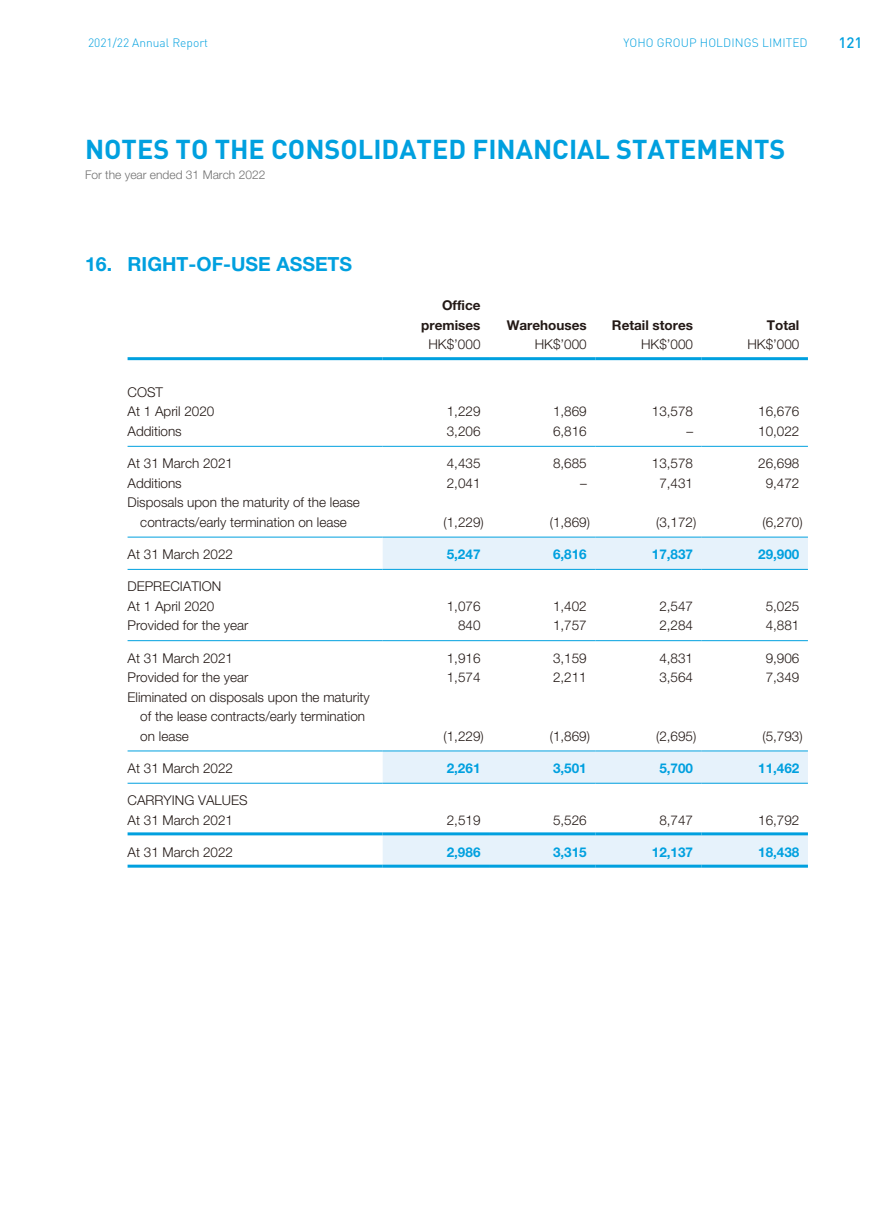
<style>
.page{position:relative;width:893px;height:1212px;background:#fff}
.page>*{position:absolute;margin:0;border:0;box-sizing:border-box;transform-origin:0 0}
.t1{font:700 27px "DIN";color:#00a0df}
.t2{font:700 19.5px "Helvetica Neue LT Std";color:#00a0df}
.t3{font:500 15px "DIN Pro";color:#00a0df}
.t4{font:300 13.5px/19.5px "Helvetica Neue LT Std";color:#231916}
.t5{font:700 13.5px "Helvetica Neue LT Std";color:#00a0df}
.t6{font:700 13.5px/19.5px "Helvetica Neue LT Std";color:#231916;text-align:right}
.t7{font:300 12px "DIN Pro";letter-spacing:.01em;color:#00a0df}
.t8{font:300 12px "Helvetica Neue LT Std";color:#717171}
</style>
<div class="page">
<svg style="left:383px;top:538px;width:425px;height:327px"></svg>
<hr style="left:128px;top:357px;width:255px;height:3px;background:#00a0df">
<hr style="left:383px;top:357px;width:106px;height:3px;background:#00a0df">
<hr style="left:489px;top:357px;width:106px;height:3px;background:#00a0df">
<hr style="left:595px;top:357px;width:107px;height:3px;background:#00a0df">
<hr style="left:702px;top:357px;width:106px;height:3px;background:#00a0df">
<hr style="left:128px;top:446px;width:255px;height:1px;background:#00a0df">
<hr style="left:383px;top:446px;width:106px;height:1px;background:#00a0df">
<hr style="left:489px;top:446px;width:106px;height:1px;background:#00a0df">
<hr style="left:595px;top:446px;width:107px;height:1px;background:#00a0df">
<hr style="left:702px;top:446px;width:106px;height:1px;background:#00a0df">
<hr style="left:128px;top:537px;width:255px;height:1px;background:#00a0df">
<hr style="left:383px;top:537px;width:106px;height:1px;background:#00a0df">
<hr style="left:489px;top:537px;width:106px;height:1px;background:#00a0df">
<hr style="left:595px;top:537px;width:107px;height:1px;background:#00a0df">
<hr style="left:702px;top:537px;width:106px;height:1px;background:#00a0df">
<hr style="left:128px;top:569px;width:255px;height:1px;background:#00a0df">
<hr style="left:383px;top:569px;width:106px;height:1px;background:#00a0df">
<hr style="left:489px;top:569px;width:106px;height:1px;background:#00a0df">
<hr style="left:595px;top:569px;width:107px;height:1px;background:#00a0df">
<hr style="left:702px;top:569px;width:106px;height:1px;background:#00a0df">
<hr style="left:128px;top:640px;width:255px;height:1px;background:#00a0df">
<hr style="left:383px;top:640px;width:106px;height:1px;background:#00a0df">
<hr style="left:489px;top:640px;width:106px;height:1px;background:#00a0df">
<hr style="left:595px;top:640px;width:107px;height:1px;background:#00a0df">
<hr style="left:702px;top:640px;width:106px;height:1px;background:#00a0df">
<hr style="left:128px;top:750px;width:255px;height:1px;background:#00a0df">
<hr style="left:383px;top:750px;width:106px;height:1px;background:#00a0df">
<hr style="left:489px;top:750px;width:106px;height:1px;background:#00a0df">
<hr style="left:595px;top:750px;width:107px;height:1px;background:#00a0df">
<hr style="left:702px;top:750px;width:106px;height:1px;background:#00a0df">
<hr style="left:128px;top:783px;width:255px;height:1px;background:#00a0df">
<hr style="left:383px;top:783px;width:106px;height:1px;background:#00a0df">
<hr style="left:489px;top:783px;width:106px;height:1px;background:#00a0df">
<hr style="left:595px;top:783px;width:107px;height:1px;background:#00a0df">
<hr style="left:702px;top:783px;width:106px;height:1px;background:#00a0df">
<hr style="left:128px;top:832px;width:255px;height:3px;background:#00a0df">
<hr style="left:383px;top:832px;width:106px;height:3px;background:#00a0df">
<hr style="left:489px;top:832px;width:106px;height:3px;background:#00a0df">
<hr style="left:595px;top:832px;width:107px;height:3px;background:#00a0df">
<hr style="left:702px;top:832px;width:106px;height:3px;background:#00a0df">
<hr style="left:128px;top:865px;width:255px;height:3px;background:#00a0df">
<hr style="left:383px;top:865px;width:106px;height:3px;background:#00a0df">
<hr style="left:489px;top:865px;width:106px;height:3px;background:#00a0df">
<hr style="left:595px;top:865px;width:107px;height:3px;background:#00a0df">
<hr style="left:702px;top:865px;width:106px;height:3px;background:#00a0df">
<p class="t7" style="left:88px;top:38px;width:122px">2021/22 Annual Report</p>
<p class="t7" style="left:623px;top:38px;width:186px">YOHO GROUP HOLDINGS LIMITED</p>
<p class="t3" style="left:838px;top:37px;width:25px">121</p>
<h1 class="t1" style="left:85px;top:140px;width:702px">NOTES TO THE CONSOLIDATED FINANCIAL STATEMENTS</h1>
<p class="t8" style="left:85px;top:170px;width:182px">For the year ended 31 March 2022</p>
<h2 class="t2" style="left:85px;top:257px;width:269px">16. RIGHT-OF-USE ASSETS</h2>
<p class="t4" style="left:128px;top:384px;width:88px">COST<br>At 1 April 2020</p>
<p class="t6" style="left:421px;top:297px;width:61px">Office premises</p>
<p class="t6" style="left:507px;top:317px;width:82px">Warehouses</p>
<p class="t6" style="left:612px;top:317px;width:83px">Retail stores</p>
<p class="t6" style="left:767px;top:317px;width:34px">Total</p>
<p class="t4" style="left:428px;top:336px;width:54px">HK$’000</p>
<p class="t4" style="left:535px;top:336px;width:54px">HK$’000</p>
<p class="t4" style="left:641px;top:336px;width:54px">HK$’000</p>
<p class="t4" style="left:747px;top:336px;width:54px">HK$’000</p>
<p class="t4" style="left:447px;top:403px;width:35px">1,229</p>
<p class="t4" style="left:553px;top:403px;width:35px">1,869</p>
<p class="t4" style="left:652px;top:403px;width:43px">13,578</p>
<p class="t4" style="left:758px;top:403px;width:43px">16,676</p>
<p class="t4" style="left:128px;top:423px;width:56px">Additions</p>
<p class="t4" style="left:447px;top:423px;width:35px">3,206</p>
<p class="t4" style="left:553px;top:423px;width:35px">6,816</p>
<p class="t4" style="left:686px;top:423px;width:8px">–</p>
<p class="t4" style="left:758px;top:423px;width:43px">10,022</p>
<p class="t4" style="left:128px;top:455px;width:107px">At 31 March 2021</p>
<p class="t4" style="left:447px;top:455px;width:35px">4,435</p>
<p class="t4" style="left:553px;top:455px;width:35px">8,685</p>
<p class="t4" style="left:652px;top:455px;width:43px">13,578</p>
<p class="t4" style="left:758px;top:455px;width:43px">26,698</p>
<p class="t4" style="left:128px;top:475px;width:56px">Additions</p>
<p class="t4" style="left:447px;top:475px;width:35px">2,041</p>
<p class="t4" style="left:580px;top:475px;width:8px">–</p>
<p class="t4" style="left:659px;top:475px;width:35px">7,431</p>
<p class="t4" style="left:766px;top:475px;width:35px">9,472</p>
<p class="t4" style="left:128px;top:494px;width:234px;text-align:center">Disposals upon the maturity of the lease contracts/early termination on lease</p>
<p class="t4" style="left:443px;top:514px;width:42px">(1,229)</p>
<p class="t4" style="left:550px;top:514px;width:42px">(1,869)</p>
<p class="t4" style="left:656px;top:514px;width:42px">(3,172)</p>
<p class="t4" style="left:762px;top:514px;width:42px">(6,270)</p>
<p class="t4" style="left:128px;top:546px;width:107px">At 31 March 2022</p>
<p class="t5" style="left:447px;top:549px;width:35px">5,247</p>
<p class="t5" style="left:553px;top:549px;width:35px">6,816</p>
<p class="t5" style="left:652px;top:549px;width:43px">17,837</p>
<p class="t5" style="left:758px;top:549px;width:43px">29,900</p>
<p class="t4" style="left:128px;top:578px;width:95px">DEPRECIATION<br>At 1 April 2020</p>
<p class="t4" style="left:447px;top:598px;width:35px">1,076</p>
<p class="t4" style="left:553px;top:598px;width:35px">1,402</p>
<p class="t4" style="left:659px;top:598px;width:35px">2,547</p>
<p class="t4" style="left:766px;top:598px;width:35px">5,025</p>
<p class="t4" style="left:128px;top:617px;width:122px">Provided for the year</p>
<p class="t4" style="left:458px;top:617px;width:24px">840</p>
<p class="t4" style="left:553px;top:617px;width:35px">1,757</p>
<p class="t4" style="left:659px;top:617px;width:35px">2,284</p>
<p class="t4" style="left:766px;top:617px;width:35px">4,881</p>
<p class="t4" style="left:128px;top:650px;width:107px">At 31 March 2021</p>
<p class="t4" style="left:447px;top:650px;width:35px">1,916</p>
<p class="t4" style="left:553px;top:650px;width:35px">3,159</p>
<p class="t4" style="left:659px;top:650px;width:35px">4,831</p>
<p class="t4" style="left:766px;top:650px;width:35px">9,906</p>
<p class="t4" style="left:128px;top:669px;width:122px">Provided for the year</p>
<p class="t4" style="left:447px;top:669px;width:35px">1,574</p>
<p class="t4" style="left:553px;top:669px;width:35px">2,211</p>
<p class="t4" style="left:659px;top:669px;width:35px">3,564</p>
<p class="t4" style="left:766px;top:669px;width:35px">7,349</p>
<p class="t4" style="left:140px;top:689px;width:231px;text-indent:-13px">Eliminated on disposals upon the maturity of the lease contracts/early termination on lease</p>
<p class="t4" style="left:443px;top:728px;width:42px">(1,229)</p>
<p class="t4" style="left:550px;top:728px;width:42px">(1,869)</p>
<p class="t4" style="left:656px;top:728px;width:42px">(2,695)</p>
<p class="t4" style="left:762px;top:728px;width:42px">(5,793)</p>
<p class="t4" style="left:128px;top:760px;width:107px">At 31 March 2022</p>
<p class="t5" style="left:447px;top:763px;width:35px">2,261</p>
<p class="t5" style="left:553px;top:763px;width:35px">3,501</p>
<p class="t5" style="left:659px;top:763px;width:35px">5,700</p>
<p class="t5" style="left:758px;top:763px;width:43px">11,462</p>
<p class="t4" style="left:128px;top:792px;width:122px">CARRYING VALUES<br>At 31 March 2021</p>
<p class="t4" style="left:447px;top:812px;width:35px">2,519</p>
<p class="t4" style="left:553px;top:812px;width:35px">5,526</p>
<p class="t4" style="left:659px;top:812px;width:35px">8,747</p>
<p class="t4" style="left:758px;top:812px;width:43px">16,792</p>
<p class="t4" style="left:128px;top:844px;width:107px">At 31 March 2022</p>
<p class="t5" style="left:447px;top:847px;width:35px">2,986</p>
<p class="t5" style="left:553px;top:847px;width:35px">3,315</p>
<p class="t5" style="left:652px;top:847px;width:43px">12,137</p>
<p class="t5" style="left:758px;top:847px;width:43px">18,438</p>
</div>
